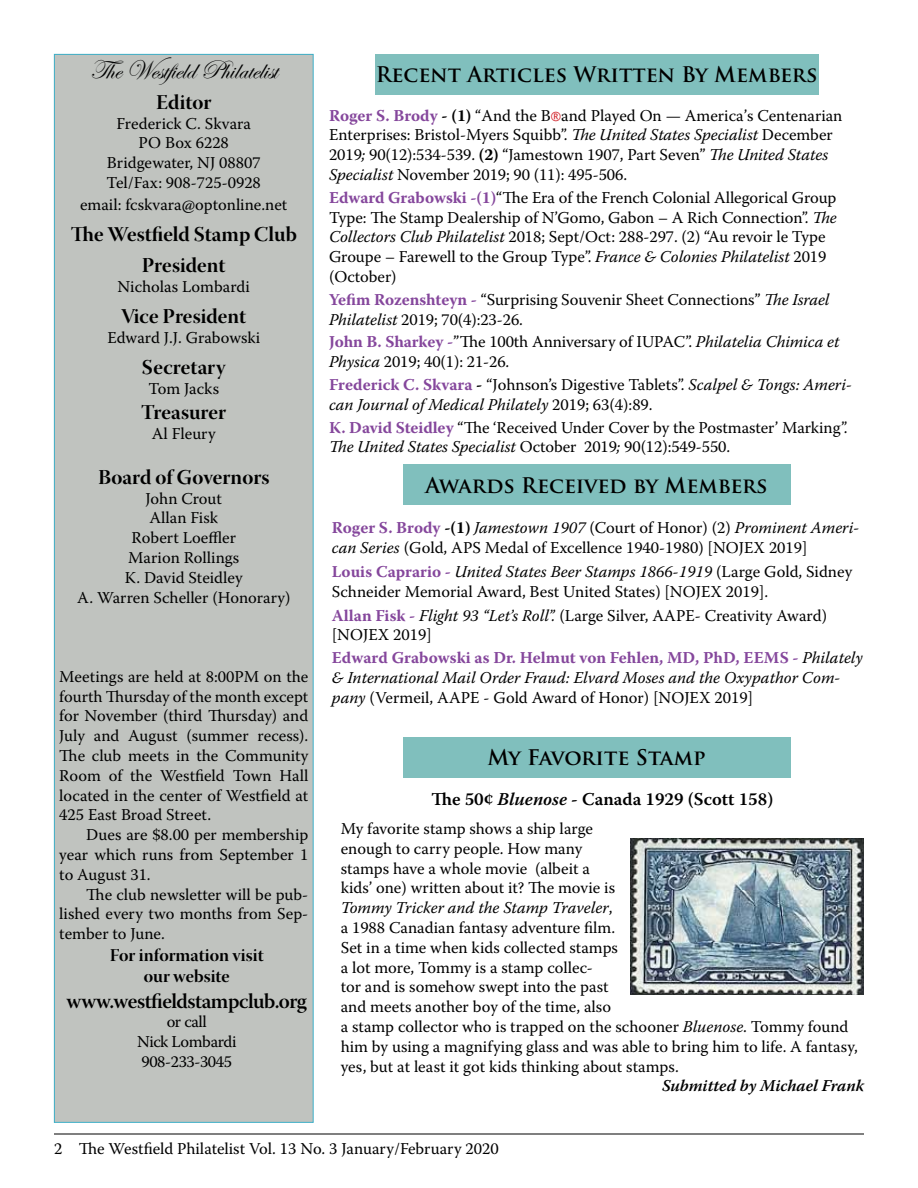
<style>
.page{position:relative;width:918px;height:1188px;background:#fff}
.page>*{position:absolute;margin:0;border:0;box-sizing:border-box;transform-origin:0 0}
.t1{font:27px "Edwardian Script ITC";color:#000}
.t2{font:21px/31.2px "Warnock Pro Bold Disp";color:#000;text-align:center}
.t3{font:700 21px "Trajan Pro";color:#000}
.t4{font:21px "Warnock Pro Semibold Subh";letter-spacing:-.025em;color:#000}
.t5{font:600 18px "Warnock Pro";color:#000}
.t6{font:18px/21.6px "Warnock Pro Bold Disp";color:#000;text-align:center}
.t7{font:16.5px/19.8px "Warnock Pro";color:#000}
.t8{font:italic 16.5px/19.8px "Warnock Pro";color:#000}
.t9{font:16.5px/19.8px "Warnock Pro";letter-spacing:-.025em;color:#000;text-align:center}
.t10{font:italic 600 16.5px "Warnock Pro";color:#000}
.s1{font-weight:700;color:#85479c}
.s2{font-weight:700}
.s3{font-style:italic}
.s4{font-weight:700;font-style:normal;color:#85479c}
.s5{font-weight:700;font-style:normal}
.s6{font-style:normal}
</style>
<div class="page">
<hr style="left:54px;top:1134px;width:810px;height:1px;background:#000">
<div style="left:375px;top:54px;width:444px;height:41px;background:#80bfbd"></div>
<div style="left:54px;top:54px;width:259px;height:1068px;background:#c0c3bf"></div>
<div style="left:403px;top:465px;width:387px;height:40px;background:#80bfbd"></div>
<div style="left:403px;top:737px;width:387px;height:40px;background:#80bfbd"></div>
<img style="left:630px;top:838px;width:234px;height:156px">
<h1 class="t1" style="left:90px;top:55px;width:189px">The Westfield Philatelist</h1>
<p class="t3" style="left:376px;top:62px;width:443px">Recent Articles Written By Members</p>
<p class="t2" style="left:156px;top:86px;width:57px">Editor</p>
<p class="t7" style="left:107px;top:113px;width:156px;text-align:center">Frederick C. Skvara<br>PO Box 6228<br>Bridgewater, NJ 08807<br>Tel/Fax: 908-725-0928</p>
<p class="t7" style="left:80px;top:194px;width:209px">email: fcskvara@optonline.net</p>
<p class="t2" style="left:71px;top:218px;width:228px">The Westfield Stamp Club<br>President</p>
<p class="t7" style="left:118px;top:276px;width:134px">Nicholas Lombardi</p>
<p class="t2" style="left:121px;top:300px;width:126px">Vice President</p>
<p class="t7" style="left:107px;top:327px;width:154px">Edward J.J. Grabowski</p>
<p class="t2" style="left:142px;top:351px;width:85px">Secretary</p>
<p class="t7" style="left:148px;top:378px;width:72px">Tom Jacks</p>
<p class="t2" style="left:141px;top:396px;width:86px">Treasurer</p>
<p class="t7" style="left:152px;top:423px;width:65px">Al Fleury</p>
<p class="t2" style="left:98px;top:461px;width:173px">Board of Governors</p>
<p class="t7" style="left:77px;top:488px;width:215px;text-align:center">John Crout<br>Allan Fisk<br>Robert Loeffler<br>Marion Rollings<br>K. David Steidley<br>A. Warren Scheller (Honorary)</p>
<p class="t7" style="left:329px;top:105px;width:515px"><span class="s1">Roger S. Brody</span> <span class="s2">- (1)</span> “And the B and Played On — America’s Centenarian Enterprises: Bristol-Myers Squibb”. <span class="s3">The United States Specialist</span> December 2019<span class="s3">;</span> 90(12):534-539. <span class="s2">(2)</span> “Jamestown 1907, Part Seven” <span class="s3">The United States Specialist</span> November 2019; 90 (11): 495-506.</p>
<p class="t7" style="left:329px;top:187px;width:509px"><span class="s1">Edward Grabowski -(1)</span>“The Era of the French Colonial Allegorical Group Type: The Stamp Dealership of N’Gomo, Gabon – A Rich Connection”. <span class="s3">The Collectors Club Philatelist</span> 2018; Sept/Oct: 288-297. (2) “Au revoir le Type Groupe – Farewell to the Group Type”. <span class="s3">France &amp; Colonies Philatelist</span> 2019 (October)</p>
<p class="t7" style="left:329px;top:289px;width:502px"><span class="s1">Yefim Rozenshteyn -</span> “Surprising Souvenir Sheet Connections” <span class="s3">The Israel<br>Philatelist</span> 2019; 70(4):23-26.</p>
<p class="t7" style="left:329px;top:332px;width:512px"><span class="s1">John B. Sharkey -</span>”The 100th Anniversary of IUPAC”. <span class="s3">Philatelia Chimica et<br>Physica</span> 2019; 40(1): 21-26.</p>
<p class="t8" style="left:329px;top:374px;width:524px"><span class="s4">Frederick C. Skvara</span> <span class="s5">-</span> <span class="s6">“Johnson’s Digestive Tablets”.</span> Scalpel &amp; Tongs: Ameri&shy;can Journal of Medical Philately <span class="s6">2019; 63(4):89.</span></p>
<p class="t7" style="left:329px;top:417px;width:520px"><span class="s1">K. David Steidley</span> “The ‘Received Under Cover by the Postmaster’ Marking”.<br><span class="s3">The United States Specialist</span> October 2019<span class="s3">;</span> 90(12):549-550.</p>
<p class="t3" style="left:425px;top:472px;width:344px">Awards Received by Members</p>
<p class="t7" style="left:332px;top:517px;width:529px"><span class="s1">Roger S. Brody</span> <span class="s2">-(1)</span> <span class="s3">Jamestown 1907</span> (Court of Honor) (2) <span class="s3">Prominent Ameri&shy;can Series</span> (Gold, APS Medal of Excellence 1940-1980) [NOJEX 2019]</p>
<p class="t7" style="left:332px;top:561px;width:522px"><span class="s1">Louis Caprario -</span> <span class="s3">United States Beer Stamps 1866-1919</span> (Large Gold, Sidney<br>Schneider Memorial Award, Best United States) [NOJEX 2019].</p>
<p class="t7" style="left:332px;top:605px;width:497px"><span class="s1">Allan Fisk -</span> <span class="s3">Flight 93 “Let’s Roll”.</span> (Large Silver, AAPE- Creativity Award) [NOJEX 2019]</p>
<p class="t8" style="left:332px;top:648px;width:533px"><span class="s4">Edward Grabowski as Dr. Helmut von Fehlen, MD, PhD, EEMS -</span> Philately &amp; International Mail Order Fraud: Elvard Moses and the Oxypathor Com&shy;pany <span class="s6">(Vermeil, AAPE - Gold Award of Honor) [NOJEX 2019]</span></p>
<p class="t7" style="left:59px;top:666px;width:251px;text-align:justify">Meetings are held at 8:00PM on the fourth Thursday of the month except for November (third Thursday) and July and August (summer recess).<br>The club meets in the Community Room of the Westfield Town Hall located in the center of Westfield at 425 East Broad Street.</p>
<p class="t7" style="left:59px;top:825px;width:251px;text-align:justify;text-indent:27px">Dues are $8.00 per membership year which runs from September 1 to August 31.</p>
<p class="t7" style="left:59px;top:884px;width:251px;text-align:justify;text-indent:27px">The club newsletter will be pub&shy;lished every two months from Sep&shy;tember to June.</p>
<p class="t6" style="left:110px;top:944px;width:155px">For information visit our website</p>
<p class="t4" style="left:67px;top:988px;width:242px">www.westfieldstampclub.org</p>
<p class="t9" style="left:137px;top:1012px;width:101px">or call<br>Nick Lombardi<br>908-233-3045</p>
<p class="t3" style="left:487px;top:744px;width:220px">My Favorite Stamp</p>
<p class="t5" style="left:431px;top:788px;width:343px">The 50¢ <span class="s3">Bluenose</span> - Canada 1929 (Scott 158)</p>
<p class="t7" style="left:341px;top:818px;width:519px">My favorite stamp shows a ship large<br>enough to carry people. How many<br>stamps have a whole movie (albeit a<br>kids’ one) written about it? The movie is<br><span class="s3">Tommy Tricker and the Stamp Traveler</span>,<br>a 1988 Canadian fantasy adventure film.<br>Set in a time when kids collected stamps<br>a lot more, Tommy is a stamp collec-<br>tor and is somehow swept into the past<br>and meets another boy of the time, also<br>a stamp collector who is trapped on the schooner <span class="s3">Bluenose</span>. Tommy found him by using a magnifying glass and was able to bring him to life. A fantasy, yes, but at least it got kids thinking about stamps.</p>
<p class="t10" style="left:662px;top:1076px;width:203px">Submitted by Michael Frank</p>
<p class="t7" style="left:54px;top:1138px;width:446px">2 The Westfield Philatelist Vol. 13 No. 3 January/February 2020</p>
</div>
